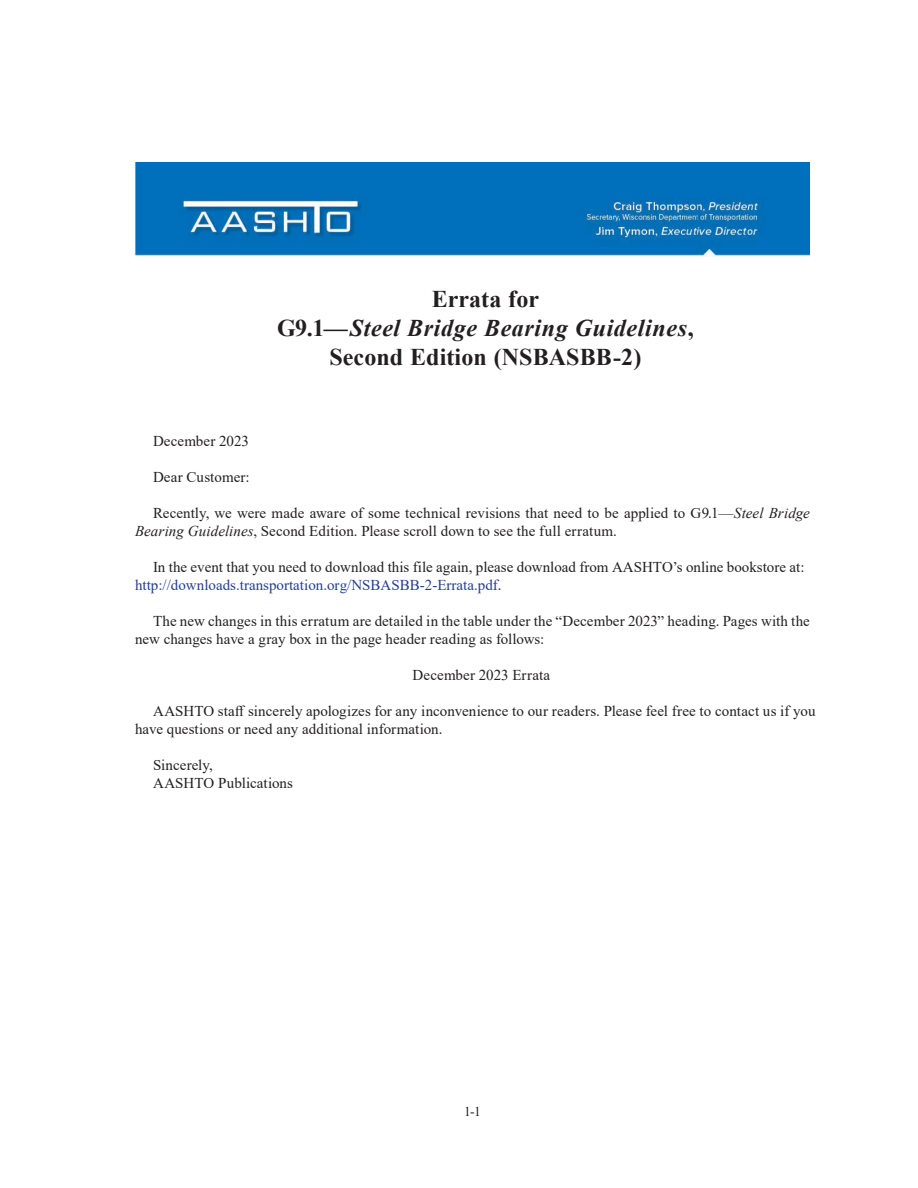
<style>
.page{position:relative;width:918px;height:1188px;background:#fff}
.page>*{position:absolute;margin:0;border:0;box-sizing:border-box;transform-origin:0 0}
.t1{font:700 24px/28.8px "Times New Roman";letter-spacing:.005em;color:#231f20;text-align:center}
._01_Body_Text{font:15px/18px "Times New Roman";color:#231f20}
.t2{font:13.5px "Times New Roman";color:#231f20}
.s1{font-style:italic}
.s2{color:#253f8e}
</style>
<div class="page">
<img style="left:135px;top:162px;width:674px;height:94px">
<p class="t1" style="left:277px;top:284px;width:418px">Errata for<br>G9.1<span class="s1">—Steel Bridge Bearing Guidelines</span>,<br>Second Edition (NSBASBB-2)</p>
<p class="_01_Body_Text" style="left:153px;top:432px;width:98px">December 2023</p>
<p class="_01_Body_Text" style="left:153px;top:468px;width:98px">Dear Customer:</p>
<p class="_01_Body_Text" style="left:135px;top:504px;width:676px;text-indent:18px">Recently, we were made aware of some technical revisions that need to be applied to G9.1—<span class="s1">Steel Bridge<br>Bearing Guidelines</span>, Second Edition. Please scroll down to see the full erratum.</p>
<p class="_01_Body_Text" style="left:135px;top:558px;width:671px;text-indent:18px">In the event that you need to download this file again, please download from AASHTO’s online bookstore at: <span class="s2">http://downloads.transportation.org/NSBASBB-2-Errata.pdf</span>.</p>
<p class="_01_Body_Text" style="left:135px;top:612px;width:676px;text-indent:18px">The new changes in this erratum are detailed in the table under the “December 2023” heading. Pages with the new changes have a gray box in the page header reading as follows:</p>
<p class="_01_Body_Text" style="left:413px;top:666px;width:139px">December 2023 Errata</p>
<p class="_01_Body_Text" style="left:135px;top:702px;width:682px;text-indent:18px">AASHTO staff sincerely apologizes for any inconvenience to our readers. Please feel free to contact us if you have questions or need any additional information.</p>
<p class="_01_Body_Text" style="left:153px;top:756px;width:61px">Sincerely,</p>
<p class="_01_Body_Text" style="left:153px;top:774px;width:142px">AASHTO Publications</p>
<p class="t2" style="left:464px;top:1102px;width:18px">1-1</p>
</div>
